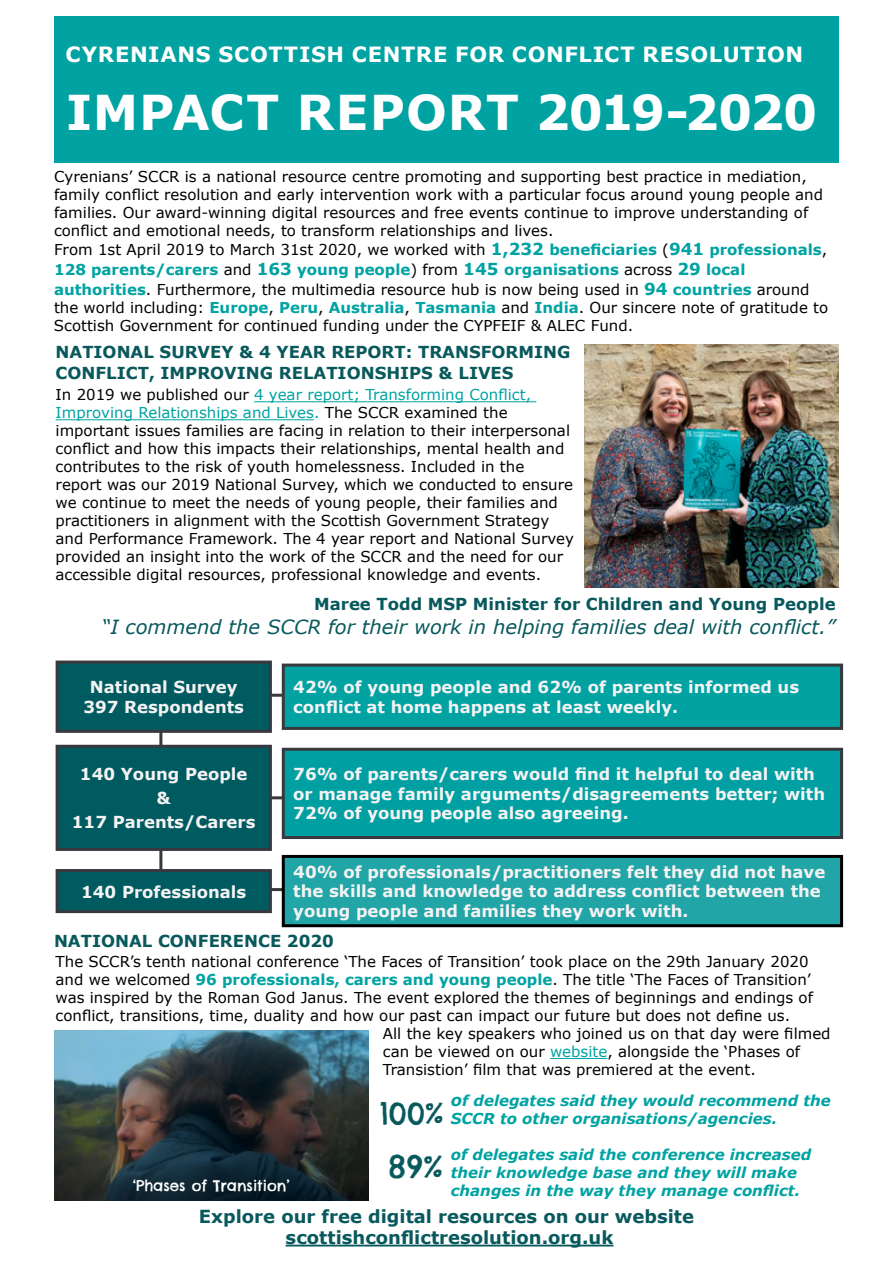
<style>
.page{position:relative;width:893px;height:1263px;background:#fff}
.page>*{position:absolute;margin:0;border:0;box-sizing:border-box;transform-origin:0 0}
.t1{font:700 48px "Verdana";letter-spacing:.005em;color:#fff}
.t2{font:31.5px "Chelsea Market Pro";color:#08595d}
.t3{font:30px "Chelsea Market Pro";color:#08595d}
.t4{font:700 21px "Verdana";letter-spacing:.03em;color:#fff}
.t5{font:italic 19.5px "Verdana";color:#08595d}
.t6{font:700 18px/21.6px "Verdana";color:#08595d;text-align:center}
.t7{font:700 16.5px/19.5px "Verdana";color:#f4f2f3}
.t8{font:700 16.5px/21px "Verdana";color:#09595c}
.t9{font:700 16.5px "Verdana";color:#08595d}
.t10{font:15px/18px "Verdana";color:#000}
.t11{font:italic 700 15px/18px "Verdana";color:#00a2a2}
.t12{font:15px "Chelsea Market Pro";color:#fff}
.s1{font-weight:700;font-size:16.5px;color:#00a2a2}
.s2{font-weight:700;color:#00a2a2}
.s3{color:#00a2a2}
.s4{font-size:16.5px}
</style>
<div class="page">
<hr style="left:139px;top:888px;width:375px;height:3px;background:#38383e">
<hr style="left:161px;top:796px;width:375px;height:3px;background:#38383e">
<hr style="left:132px;top:694px;width:376px;height:3px;background:#38383e">
<hr style="left:159px;top:697px;width:3px;height:191px;background:#38383e">
<div style="left:54px;top:16px;width:784px;height:147px;background:#00a2a2"></div>
<hr style="left:254px;top:401px;width:282px;height:1px;background:#00a2a2">
<hr style="left:56px;top:419px;width:258px;height:1px;background:#00a2a2">
<img style="left:584px;top:345px;width:254px;height:242px">
<hr style="left:550px;top:1058px;width:57px;height:1px;background:#00a2a2">
<hr style="left:286px;top:1244px;width:327px;height:2px;background:#08595d">
<div style="left:57px;top:662px;width:213px;height:69px;background:#005b61"></div>
<div style="left:56px;top:660px;width:216px;height:73px;border:3px solid #38383e"></div>
<div style="left:57px;top:870px;width:213px;height:41px;background:#005b61"></div>
<div style="left:56px;top:869px;width:216px;height:44px;border:3px solid #38383e"></div>
<div style="left:57px;top:746px;width:213px;height:103px;background:#005b61"></div>
<div style="left:56px;top:745px;width:216px;height:106px;border:3px solid #38383e"></div>
<div style="left:283px;top:749px;width:559px;height:88px;background:#00a0a2"></div>
<div style="left:282px;top:748px;width:561px;height:91px;border:3px solid #38383e"></div>
<div style="left:283px;top:665px;width:559px;height:63px;background:#00a2a2"></div>
<div style="left:282px;top:663px;width:561px;height:67px;border:3px solid #38383e"></div>
<div style="left:283px;top:856px;width:559px;height:70px;background:#22a5a6"></div>
<div style="left:282px;top:855px;width:561px;height:72px;border:3px solid #000"></div>
<img style="left:54px;top:1030px;width:314px;height:171px">
<h3 class="t4" style="left:66px;top:40px;width:739px">CYRENIANS SCOTTISH CENTRE FOR CONFLICT RESOLUTION</h3>
<h1 class="t1" style="left:66px;top:78px;width:753px">IMPACT REPORT 2019-2020</h1>
<p class="t10" style="left:54px;top:167px;width:771px">Cyrenians’ SCCR is a national resource centre promoting and supporting best practice in mediation, family conflict resolution and early intervention work with a particular focus around young people and families. Our award-winning digital resources and free events continue to improve understanding of conflict and emotional needs, to transform relationships and lives.</p>
<p class="t10" style="left:54px;top:240px;width:775px;line-height:19.8px">From 1st April 2019 to March 31st 2020, we worked with <span class="s1">1,232</span> <span class="s2">beneficiaries</span> (<span class="s1">941</span> <span class="s2">professionals</span>,<br><span class="s2">128 parents/carers</span> and <span class="s1">163</span> <span class="s2">young people</span>) from <span class="s1">145</span> <span class="s2">organisations</span> across <span class="s1">29</span> <span class="s2">local authorities</span>. Furthermore, the multimedia resource hub is now being used in <span class="s1">94</span> <span class="s2">countries</span> around</p>
<p class="t10" style="left:54px;top:298px;width:776px">the world including: <span class="s2">Europe</span>, <span class="s2">Peru</span>, <span class="s2">Australia</span>, <span class="s2">Tasmania</span> and <span class="s2">India</span>. Our sincere note of gratitude to<br>Scottish Government for continued funding under the CYPFEIF &amp; ALEC Fund.</p>
<p class="t8" style="left:56px;top:341px;width:516px">NATIONAL SURVEY &amp; 4 YEAR REPORT: TRANSFORMING<br>CONFLICT, IMPROVING RELATIONSHIPS &amp; LIVES</p>
<p class="t10" style="left:56px;top:386px;width:520px">In 2019 we published our <span class="s3">4 year report; Transforming Conflict, Improving Relationships and Lives.</span> The SCCR examined the important issues families are facing in relation to their interpersonal conflict and how this impacts their relationships, mental health and contributes to the risk of youth homelessness. Included in the report was our 2019 National Survey, which we conducted to ensure we continue to meet the needs of young people, their families and practitioners in alignment with the Scottish Government Strategy and Performance Framework. The 4 year report and National Survey provided an insight into the work of the SCCR and the need for our accessible digital resources, professional knowledge and events.</p>
<h3 class="t5" style="left:102px;top:613px;width:735px">“I commend the SCCR for their work in helping families deal with conflict.”</h3>
<p class="t9" style="left:314px;top:592px;width:523px">Maree Todd MSP Minister for Children and Young People</p>
<p class="t7" style="left:83px;top:677px;width:162px;text-align:center">National Survey<br>397 Respondents</p>
<p class="t7" style="left:293px;top:677px;width:507px">42% of young people and 62% of parents informed us conflict at home happens at least weekly.</p>
<p class="t7" style="left:72px;top:762px;width:185px;line-height:24px;text-align:center">140 Young People &amp;<br>117 Parents/Carers</p>
<p class="t7" style="left:293px;top:764px;width:533px">76% of parents/carers would find it helpful to deal with or manage family arguments/disagreements better; with<br>72% of young people also agreeing.</p>
<p class="t7" style="left:81px;top:882px;width:167px">140 Professionals</p>
<p class="t7" style="left:293px;top:862px;width:533px">40% of professionals/practitioners felt they did not have the skills and knowledge to address conflict between the young people and families they work with.</p>
<p class="t8" style="left:54px;top:930px;width:281px">NATIONAL CONFERENCE 2020</p>
<p class="t10" style="left:56px;top:952px;width:759px">The SCCR’s tenth national conference ‘The Faces of Transition’ took place on the 29th January 2020 and we welcomed <span class="s2">96 professionals, carers and young people</span>. The title ‘The Faces of Transition’ was inspired by the Roman God Janus. The event explored the themes of beginnings and endings of conflict, transitions, time, duality and how our past can impact our future but does not define us.</p>
<p class="t12" style="left:133px;top:1176px;width:159px">‘Phases of Transition’</p>
<p class="t10" style="left:383px;top:1024px;width:449px">All the key speakers who joined us on that day were filmed can be viewed on our <span class="s3">website</span>, alongside the ‘Phases of<br>Transistion’ film that was premiered at the event.</p>
<h3 class="t3" style="left:380px;top:1094px;width:65px">100%</h3>
<h2 class="t2" style="left:388px;top:1146px;width:56px">89%</h2>
<p class="t11" style="left:451px;top:1091px;width:382px"><span class="s4">o</span>f delegates said they would recommend the<br>SCCR to other organisations/agencies.</p>
<p class="t11" style="left:451px;top:1145px;width:362px">of delegates said the conference increased their knowledge base and they will make changes in the way they manage conflict.</p>
<p class="t6" style="left:199px;top:1205px;width:497px">Explore our free digital resources on our website scottishconflictresolution.org.uk</p>
</div>
